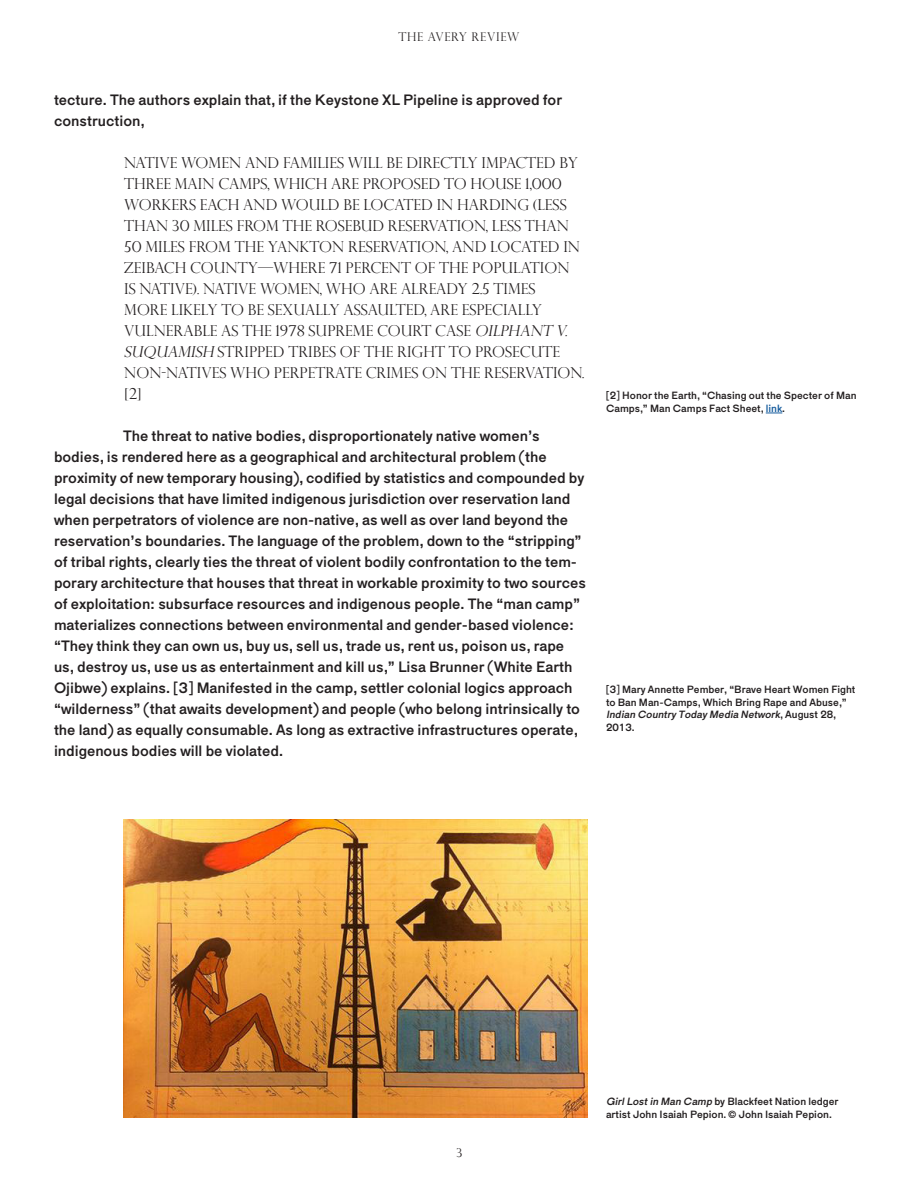
<style>
.page{position:relative;width:918px;height:1188px;background:#fff}
.page>*{position:absolute;margin:0;border:0;box-sizing:border-box;transform-origin:0 0}
.Main_Paragraph{font:15px/21px "Maria Pro";color:#231f20}
.Block_Quote{font:300 15px/21px "Perpetua Titling MT Std";color:#231f20}
.t1{font:300 12px "Perpetua Titling MT Std";letter-spacing:.06em;color:#231f20}
.Footnotes{font:10.5px/12.6px "Maria Pro";color:#231f20}
.Captions{font:10.5px/12.6px "Maria Pro";color:#231f20}
.s1{font-style:italic}
.s2{color:#175d9e}
</style>
<div class="page">
<svg style="left:766px;top:413px;width:16px;height:1px"></svg>
<img style="left:123px;top:819px;width:465px;height:299px">
<p class="t1" style="left:399px;top:30px;width:122px">THE AVERY REVIEW</p>
<p class="Main_Paragraph" style="left:54px;top:90px;width:510px">tecture. The authors explain that, if the Keystone XL Pipeline is approved for construction,</p>
<p class="Block_Quote" style="left:124px;top:152px;width:462px">NATIVE WOMEN AND FAMILIES WILL BE DIRECTLY IMPACTED BY THREE MAIN CAMPS, WHICH ARE PROPOSED TO HOUSE 1,000<br>WORKERS EACH AND WOULD BE LOCATED IN HARDING (LESS THAN 30 MILES FROM THE ROSEBUD RESERVATION, LESS THAN 50 MILES FROM THE YANKTON RESERVATION, AND LOCATED IN ZEIBACH COUNTY—WHERE 71 PERCENT OF THE POPULATION IS NATIVE). NATIVE WOMEN, WHO ARE ALREADY 2.5 TIMES<br>MORE LIKELY TO BE SEXUALLY ASSAULTED, ARE ESPECIALLY VULNERABLE AS THE 1978 SUPREME COURT CASE <span class="s1">OILPHANT V.<br>SUQUAMISH</span> STRIPPED TRIBES OF THE RIGHT TO PROSECUTE NON-NATIVES WHO PERPETRATE CRIMES ON THE RESERVATION. [2]</p>
<p class="Main_Paragraph" style="left:54px;top:426px;width:534px;text-indent:69px">The threat to native bodies, disproportionately native women’s bodies, is rendered here as a geographical and architectural problem (the proximity of new temporary housing), codified by statistics and compounded by legal decisions that have limited indigenous jurisdiction over reservation land when perpetrators of violence are non-native, as well as over land beyond the reservation’s boundaries. The language of the problem, down to the “stripping” of tribal rights, clearly ties the threat of violent bodily confrontation to the tem&shy;porary architecture that houses that threat in workable proximity to two sources of exploitation: subsurface resources and indigenous people. The “man camp” materializes connections between environmental and gender-based violence: “They think they can own us, buy us, sell us, trade us, rent us, poison us, rape us, destroy us, use us as entertainment and kill us,” Lisa Brunner (White Earth Ojibwe) explains. [3] Manifested in the camp, settler colonial logics approach “wilderness” (that awaits development) and people (who belong intrinsically to the land) as equally consumable. As long as extractive infrastructures operate, indigenous bodies will be violated.</p>
<p class="Footnotes" style="left:606px;top:389px;width:252px">[2] Honor the Earth, “Chasing out the Specter of Man<br>Camps,” Man Camps Fact Sheet, <span class="s2">link</span>.</p>
<p class="Footnotes" style="left:606px;top:683px;width:251px">[3] Mary Annette Pember, “Brave Heart Women Fight to Ban Man-Camps, Which Bring Rape and Abuse,” <span class="s1">Indian Country Today Media Network</span>, A u g u s t 2 8 , 2013.</p>
<p class="t1" style="left:456px;top:1146px;width:7px">3</p>
<p class="Captions" style="left:606px;top:1095px;width:234px"><span class="s1">GirlLostin Man Camp</span> by Blackfeet Nation ledger artist John Isaiah Pepion. © John Isaiah Pepion.</p>
</div>
